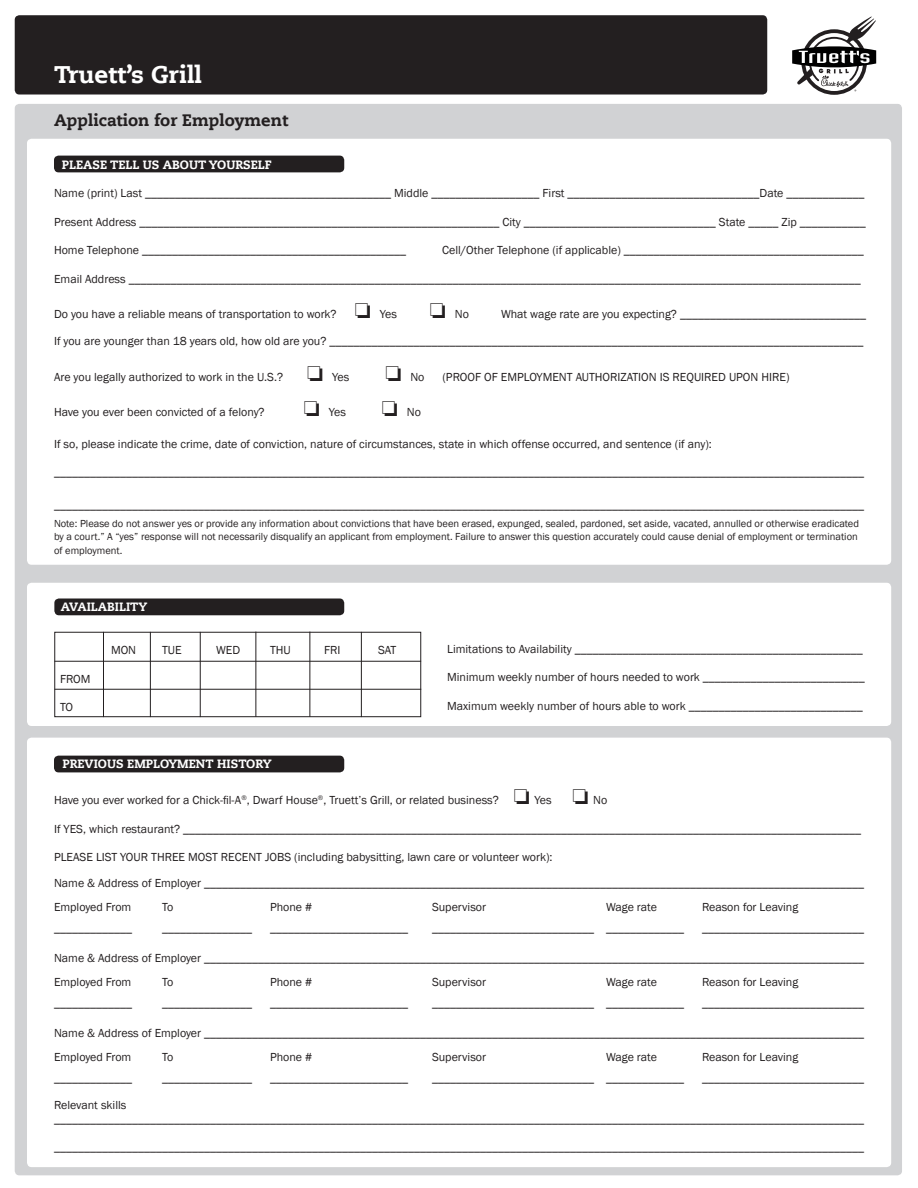
<style>
.page{position:relative;width:918px;height:1188px;background:#fff}
.page>*{position:absolute;margin:0;border:0;box-sizing:border-box;transform-origin:0 0}
.t1{font:800 24px "Caecilia LT Std";color:#fff}
.t2{font:800 16.5px "Caecilia LT Std";color:#231f20}
.t3{font:12px "Franklin Gothic";color:#231f20}
.t4{font:800 12px "Caecilia LT Std";color:#fff}
.t5{font:10.5px "Franklin Gothic";color:#231f20}
</style>
<div class="page">
<div style="left:15px;top:104px;width:887px;height:1071px;background:#d1d2d4;border-radius:5px"></div>
<div style="left:27px;top:583px;width:864px;height:143px;background:#fff;border-radius:5px"></div>
<div style="left:27px;top:738px;width:864px;height:429px;background:#fff;border-radius:5px"></div>
<div style="left:27px;top:139px;width:864px;height:426px;background:#fff;border-radius:5px"></div>
<div style="left:15px;top:15px;width:752px;height:80px;background:#231f20;border-radius:5px"></div>
<div style="left:54px;top:598px;width:290px;height:17px;background:#231f20;border-radius:5px"></div>
<div style="left:54px;top:756px;width:290px;height:16px;background:#231f20;border-radius:5px"></div>
<div style="left:54px;top:156px;width:290px;height:16px;background:#231f20;border-radius:5px"></div>
<div style="left:54px;top:632px;width:367px;height:85px;border:1px solid #231f20"></div>
<hr style="left:54px;top:661px;width:367px;height:1px;background:#231f20">
<hr style="left:54px;top:689px;width:367px;height:1px;background:#231f20">
<hr style="left:103px;top:632px;width:1px;height:85px;background:#231f20">
<hr style="left:150px;top:632px;width:1px;height:85px;background:#231f20">
<hr style="left:200px;top:632px;width:1px;height:85px;background:#231f20">
<hr style="left:255px;top:632px;width:1px;height:85px;background:#231f20">
<hr style="left:309px;top:632px;width:1px;height:85px;background:#231f20">
<hr style="left:361px;top:632px;width:1px;height:85px;background:#231f20">
<svg style="left:792px;top:17px;width:84px;height:78px"></svg>
<p class="t1" style="left:54px;top:60px;width:150px">Truett’s Grill</p>
<p class="t2" style="left:54px;top:110px;width:236px">Application for Employment</p>
<p class="t4" style="left:62px;top:157px;width:211px">PLEASE TELL US ABOUT YOURSELF</p>
<p class="t3" style="left:54px;top:186px;width:812px">Name (print) Last _________________________________________ Middle __________________ First ________________________________Date _____________</p>
<p class="t3" style="left:54px;top:214px;width:813px">Present Address ____________________________________________________________ City ________________________________ State _____ Zip ___________</p>
<p class="t3" style="left:54px;top:243px;width:354px">Home Telephone ____________________________________________</p>
<p class="t3" style="left:442px;top:243px;width:423px">Cell/Other Telephone (if applicable) ________________________________________</p>
<p class="t3" style="left:54px;top:271px;width:808px">Email Address __________________________________________________________________________________________________________________________</p>
<p class="t3" style="left:54px;top:307px;width:344px">Do you have a reliable means of transportation to work? □ Yes</p>
<p class="t3" style="left:430px;top:307px;width:41px">□ No</p>
<p class="t3" style="left:501px;top:307px;width:367px">What wage rate are you expecting? _______________________________</p>
<p class="t3" style="left:54px;top:334px;width:811px">If you are younger than 18 years old, how old are you? _________________________________________________________________________________________</p>
<p class="t3" style="left:54px;top:369px;width:297px">Are you legally authorized to work in the U.S.? □ Yes</p>
<p class="t3" style="left:385px;top:369px;width:41px">□ No</p>
<p class="t3" style="left:442px;top:369px;width:349px">(PROOF OF EMPLOYMENT AUTHORIZATION IS REQUIRED UPON HIRE)</p>
<p class="t3" style="left:54px;top:404px;width:212px">Have you ever been convicted of a felony?</p>
<p class="t3" style="left:304px;top:404px;width:44px">□ Yes</p>
<p class="t3" style="left:382px;top:404px;width:41px">□ No</p>
<p class="t3" style="left:54px;top:436px;width:659px">If so, please indicate the crime, date of conviction, nature of circumstances, state in which offense occurred, and sentence (if any):</p>
<p class="t3" style="left:54px;top:465px;width:811px">_______________________________________________________________________________________________________________________________________</p>
<p class="t3" style="left:54px;top:497px;width:811px">_______________________________________________________________________________________________________________________________________</p>
<p class="t5" style="left:54px;top:517px;width:807px">Note: Please do not answer yes or provide any information about convictions that have been erased, expunged, sealed, pardoned, set aside, vacated, annulled or otherwise eradicated</p>
<p class="t5" style="left:54px;top:530px;width:805px">by a court.” A “yes” response will not necessarily disqualify an applicant from employment. Failure to answer this question accurately could cause denial of employment or termination</p>
<p class="t5" style="left:54px;top:544px;width:70px">of employment.</p>
<p class="t4" style="left:61px;top:600px;width:88px">AVAILABILITY</p>
<p class="t3" style="left:111px;top:643px;width:27px">MON</p>
<p class="t3" style="left:162px;top:643px;width:21px">TUE</p>
<p class="t3" style="left:216px;top:643px;width:26px">WED</p>
<p class="t3" style="left:270px;top:643px;width:22px">THU</p>
<p class="t3" style="left:324px;top:643px;width:18px">FRI</p>
<p class="t3" style="left:378px;top:643px;width:20px">SAT</p>
<p class="t3" style="left:60px;top:671px;width:32px">FROM</p>
<p class="t3" style="left:60px;top:700px;width:15px">TO</p>
<p class="t3" style="left:447px;top:641px;width:417px">Limitations to Availability ________________________________________________</p>
<p class="t3" style="left:447px;top:670px;width:419px">Minimum weekly number of hours needed to work ___________________________</p>
<p class="t3" style="left:447px;top:698px;width:417px">Maximum weekly number of hours able to work _____________________________</p>
<p class="t4" style="left:62px;top:757px;width:211px">PREVIOUS EMPLOYMENT HISTORY</p>
<p class="t3" style="left:54px;top:793px;width:555px">Have you ever worked for a Chick-fil-A<sup>®</sup>, Dwarf House<sup>®</sup>, Truett’s Grill, or related business? □ Yes □ No</p>
<p class="t3" style="left:54px;top:821px;width:809px">If YES, which restaurant? _________________________________________________________________________________________________________________</p>
<p class="t3" style="left:54px;top:850px;width:500px">PLEASE LIST YOUR THREE MOST RECENT JOBS (including babysitting, lawn care or volunteer work):</p>
<p class="t3" style="left:54px;top:876px;width:812px">Name &amp; Address of Employer ______________________________________________________________________________________________________________</p>
<p class="t3" style="left:54px;top:900px;width:79px">Employed From</p>
<p class="t3" style="left:162px;top:900px;width:13px">To</p>
<p class="t3" style="left:270px;top:900px;width:44px">Phone #</p>
<p class="t3" style="left:432px;top:900px;width:56px">Supervisor</p>
<p class="t3" style="left:606px;top:900px;width:53px">Wage rate</p>
<p class="t3" style="left:702px;top:900px;width:98px">Reason for Leaving</p>
<p class="t3" style="left:54px;top:921px;width:79px">_____________</p>
<p class="t3" style="left:162px;top:921px;width:91px">_______________</p>
<p class="t3" style="left:270px;top:921px;width:139px">_______________________</p>
<p class="t3" style="left:432px;top:921px;width:253px">___________________________ _____________</p>
<p class="t3" style="left:702px;top:921px;width:163px">___________________________</p>
<p class="t3" style="left:54px;top:951px;width:812px">Name &amp; Address of Employer ______________________________________________________________________________________________________________</p>
<p class="t3" style="left:54px;top:975px;width:79px">Employed From</p>
<p class="t3" style="left:162px;top:975px;width:13px">To</p>
<p class="t3" style="left:270px;top:975px;width:44px">Phone #</p>
<p class="t3" style="left:432px;top:975px;width:56px">Supervisor</p>
<p class="t3" style="left:606px;top:975px;width:53px">Wage rate</p>
<p class="t3" style="left:702px;top:975px;width:98px">Reason for Leaving</p>
<p class="t3" style="left:54px;top:996px;width:79px">_____________</p>
<p class="t3" style="left:162px;top:996px;width:91px">_______________</p>
<p class="t3" style="left:270px;top:996px;width:139px">_______________________</p>
<p class="t3" style="left:432px;top:996px;width:253px">___________________________ _____________</p>
<p class="t3" style="left:702px;top:996px;width:163px">___________________________</p>
<p class="t3" style="left:54px;top:1026px;width:812px">Name &amp; Address of Employer ______________________________________________________________________________________________________________</p>
<p class="t3" style="left:54px;top:1050px;width:79px">Employed From</p>
<p class="t3" style="left:162px;top:1050px;width:13px">To</p>
<p class="t3" style="left:270px;top:1050px;width:44px">Phone #</p>
<p class="t3" style="left:432px;top:1050px;width:56px">Supervisor</p>
<p class="t3" style="left:606px;top:1050px;width:53px">Wage rate</p>
<p class="t3" style="left:702px;top:1050px;width:98px">Reason for Leaving</p>
<p class="t3" style="left:54px;top:1071px;width:79px">_____________</p>
<p class="t3" style="left:162px;top:1071px;width:91px">_______________</p>
<p class="t3" style="left:270px;top:1071px;width:139px">_______________________</p>
<p class="t3" style="left:432px;top:1071px;width:253px">___________________________ _____________</p>
<p class="t3" style="left:702px;top:1071px;width:163px">___________________________</p>
<p class="t3" style="left:54px;top:1097px;width:74px">Relevant skills</p>
<p class="t3" style="left:54px;top:1111px;width:811px">_______________________________________________________________________________________________________________________________________</p>
<p class="t3" style="left:54px;top:1140px;width:811px">_______________________________________________________________________________________________________________________________________</p>
</div>
